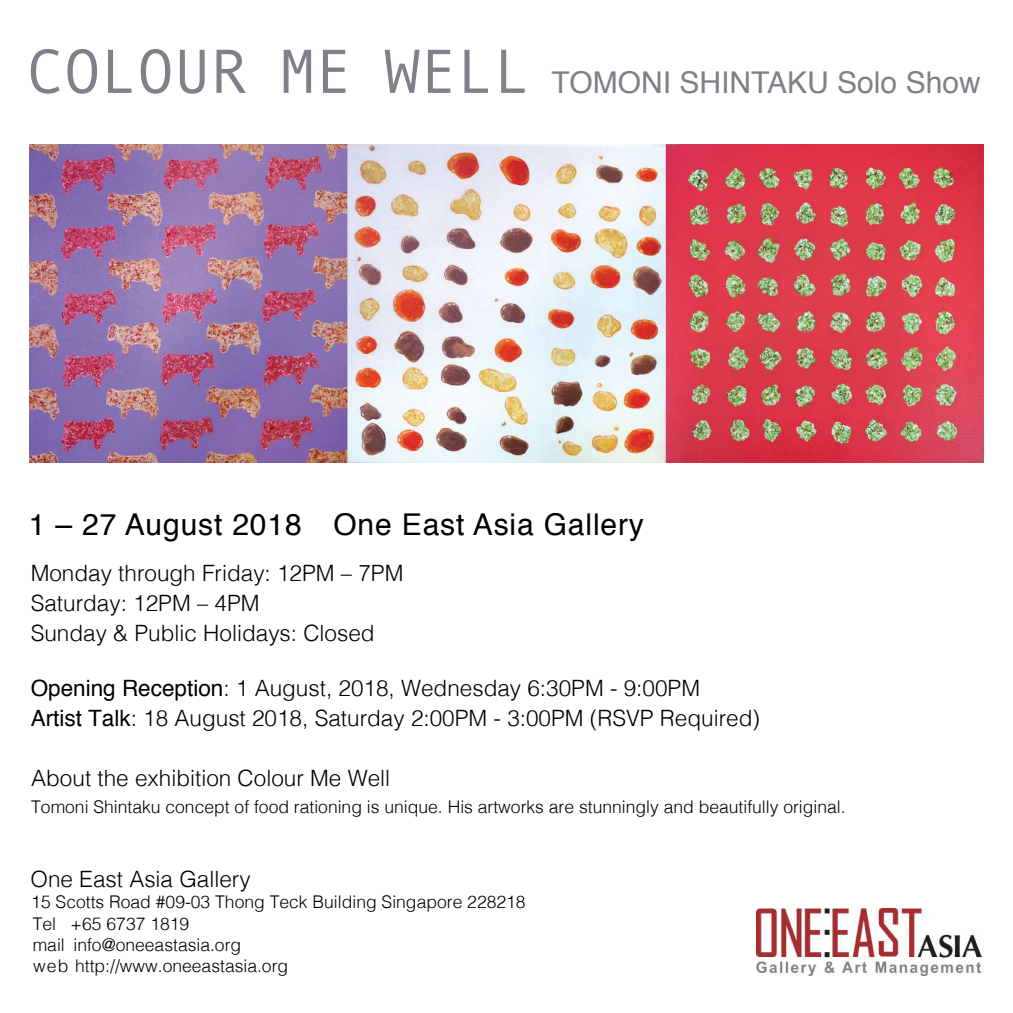
<style>
.page{position:relative;width:1013px;height:1013px;background:#fff}
.page>*{position:absolute;margin:0;border:0;box-sizing:border-box;transform-origin:0 0}
.t1{font:62.5px "Andale Mono";letter-spacing:-.015em;color:#808188}
.t2{font:30px "Helvetica";letter-spacing:.03em;color:#000}
.t3{font:30px "Helvetica";color:#808188}
.t4{font:300 22.5px/30px "Helvetica";color:#000}
.t5{font:300 17.5px/21.2px "Helvetica";color:#000}
.s1{font-weight:400}
</style>
<div class="page">
<img style="left:30px;top:145px;width:953px;height:317px">
<img style="left:756px;top:909px;width:225px;height:66px">
<h1 class="t1" style="left:27px;top:31px;width:505px">COLOUR ME WELL</h1>
<h2 class="t3" style="left:551px;top:59px;width:430px">TOMONI SHINTAKU Solo Show</h2>
<h2 class="t2" style="left:29px;top:502px;width:616px">1 – 27 August 2018 One East Asia Gallery</h2>
<p class="t4" style="left:31px;top:556px;width:374px">Monday through Friday: 12PM – 7PM<br>Saturday: 12PM – 4PM<br>Sunday &amp; Public Holidays: Closed</p>
<p class="t4" style="left:31px;top:671px;width:730px"><span class="s1">Opening Reception</span>: 1 August, 2018, Wednesday 6:30PM - 9:00PM<br><span class="s1">Artist Talk</span>: 18 August 2018, Saturday 2:00PM - 3:00PM (RSVP Required)</p>
<p class="t4" style="left:31px;top:761px;width:360px">About the exhibition Colour Me Well</p>
<p class="t5" style="left:31px;top:795px;width:816px">Tomoni Shintaku concept of food rationing is unique. His artworks are stunningly and beautifully original.</p>
<p class="t4" style="left:30px;top:862px;width:222px">One East Asia Gallery</p>
<p class="t5" style="left:31px;top:890px;width:496px">15 Scotts Road #09-03 Thong Teck Building Singapore 228218<br>Tel +65 6737 1819<br>mail info@oneeastasia.org<br>web http://www.oneeastasia.org</p>
</div>
